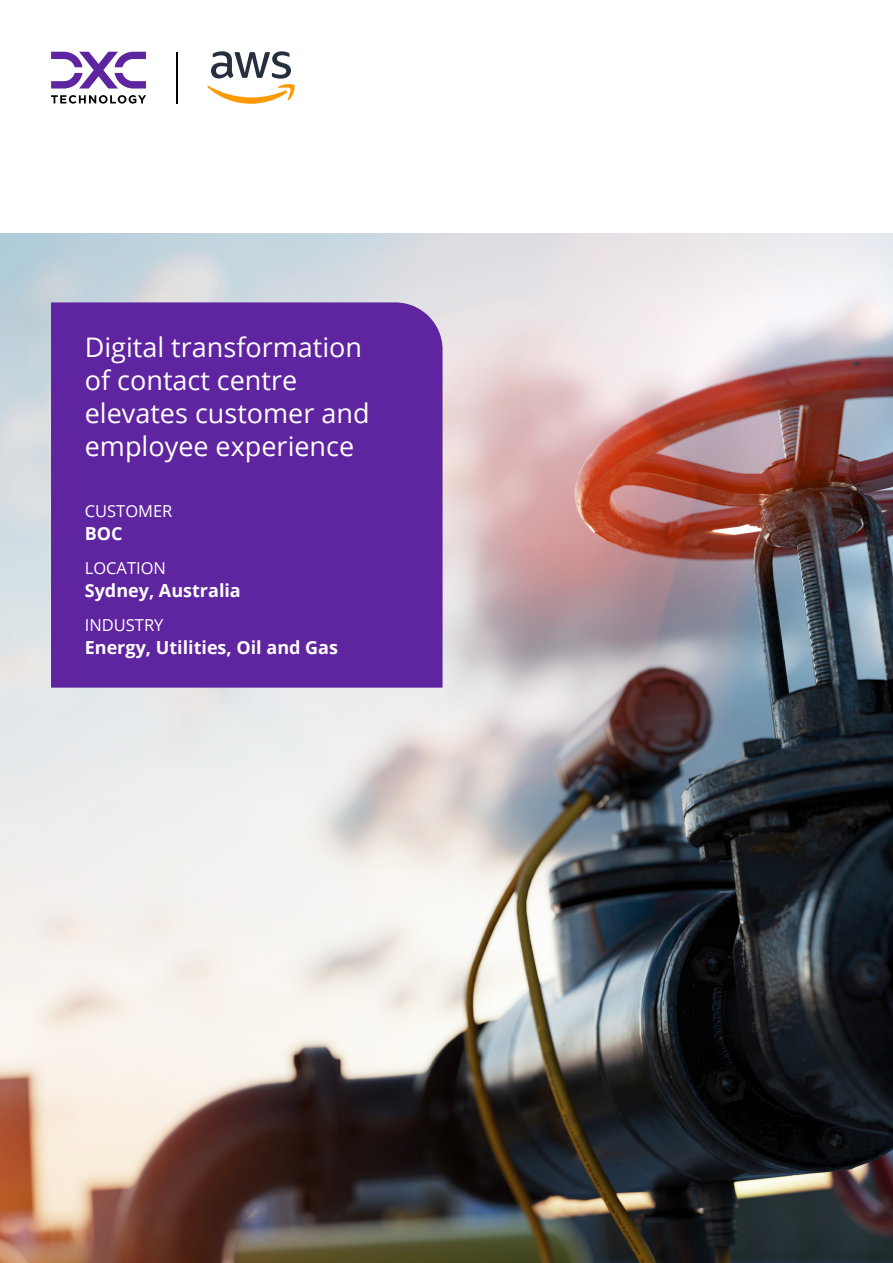
<style>
.page{position:relative;width:893px;height:1263px;background:#fff}
.page>*{position:absolute;margin:0;border:0;box-sizing:border-box;transform-origin:0 0}
.Case_Study_Cover_Tit{font:27px/33px "Open Sans";color:#fff}
.Case_Study_Cover_Lab{font:700 18px "Open Sans";color:#fff}
.Case_Study_Cover_Lab-2{font:16.5px "Open Sans";color:#fff}
</style>
<div class="page">
<img style="left:0;top:234px;width:893px;height:1029px">
<div style="left:51px;top:302px;width:392px;height:386px;background:#5f249f"></div>
<hr style="left:176px;top:52px;width:2px;height:52px;background:#000">
<svg style="left:51px;top:95px;width:95px;height:9px"></svg>
<svg style="left:51px;top:52px;width:95px;height:37px"></svg>
<svg style="left:207px;top:51px;width:88px;height:53px"></svg>
<p class="Case_Study_Cover_Tit" style="left:85px;top:330px;width:286px">Digital transformation of contact centre elevates customer and employee experience</p>
<p class="Case_Study_Cover_Lab-2" style="left:85px;top:500px;width:89px">CUSTOMER</p>
<p class="Case_Study_Cover_Lab" style="left:85px;top:521px;width:39px">BOC</p>
<p class="Case_Study_Cover_Lab-2" style="left:85px;top:557px;width:83px">LOCATION</p>
<p class="Case_Study_Cover_Lab" style="left:85px;top:578px;width:158px">Sydney, Australia</p>
<p class="Case_Study_Cover_Lab-2" style="left:85px;top:614px;width:80px">INDUSTRY</p>
<p class="Case_Study_Cover_Lab" style="left:85px;top:635px;width:255px">Energy, Utilities, Oil and Gas</p>
</div>
